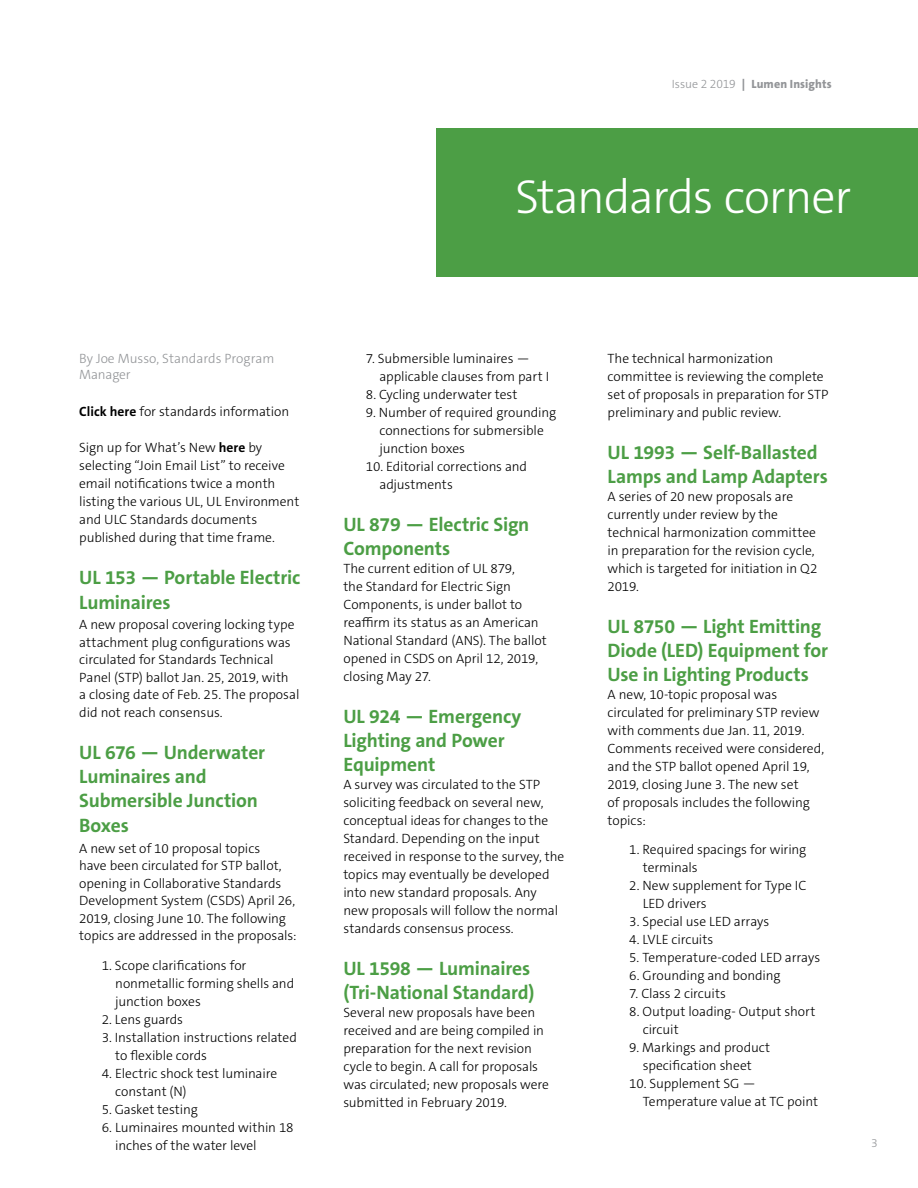
<style>
.page{position:relative;width:918px;height:1188px;background:#fff}
.page>*{position:absolute;margin:0;border:0;box-sizing:border-box;transform-origin:0 0}
.t1{font:300 48px "The Sans C5";letter-spacing:-.03em;color:#fff}
.t2{font:700 19.5px/24px "The Sans C5";letter-spacing:-.01em;color:#4c9e45}
.t3{font:300 13.5px/18px "The Sans C5";letter-spacing:-.005em;color:#000}
.t4{font:300 13.5px/16.5px "The Sans C5";color:#939598}
.t5{font:800 12px "The Sans C5";letter-spacing:.01em;color:#939598}
.t6{font:300 12px "The Sans C5";color:#939598}
.s1{font-weight:300}
.s2{font-family:"The Sans Os F"}
.s3{font-weight:700}
</style>
<div class="page">
<div style="left:436px;top:128px;width:482px;height:149px;background:#4c9e45"></div>
<p class="t5" style="left:672px;top:77px;width:161px"><span class="s1">Issue 2 2019</span> | Lumen Insights</p>
<h1 class="t1" style="left:515px;top:166px;width:338px">Standards corner</h1>
<p class="t4" style="left:79px;top:350px;width:197px">By Joe Musso, <span class="s2">S</span>tandards <span class="s2">P</span>rogram<br><span class="s2">M</span>anager</p>
<p class="t3" style="left:79px;top:402px;width:212px"><span class="s3">Click here</span> for standards information</p>
<p class="t3" style="left:79px;top:438px;width:222px">Sign up for What’s New <span class="s3">here</span> by selecting “Join Email List” to receive email notifications twice a month listing the various UL, UL Environment and ULC Standards documents published during that time frame.</p>
<h2 class="t2" style="left:79px;top:564px;width:223px;line-height:25.3px">UL 153 — Portable Electric<br>Luminaires</h2>
<p class="t3" style="left:79px;top:616px;width:222px;line-height:17.5px">A new proposal covering locking type attachment plug configurations was circulated for Standards Technical Panel (STP) ballot Jan. 25, 2019, with<br>a closing date of Feb. 25. The proposal did not reach consensus.</p>
<h2 class="t2" style="left:79px;top:740px;width:187px;line-height:24.5px">UL 676 — Underwater<br>Luminaires and<br>Submersible Junction<br>Boxes</h2>
<p class="t3" style="left:79px;top:839px;width:219px;line-height:17.5px">A new set of 10 proposal topics<br>have been circulated for STP ballot, opening in Collaborative Standards Development System (CSDS) April 26, 2019, closing June 10. The following topics are addressed in the proposals:</p>
<p class="t3" style="left:115px;top:956px;width:181px;text-indent:-14px">1. Scope clarifications for nonmetallic forming shells and junction boxes</p>
<p class="t3" style="left:102px;top:1010px;width:83px">2. Lens guards</p>
<p class="t3" style="left:115px;top:1028px;width:183px;text-indent:-14px">3. Installation instructions related to flexible cords</p>
<p class="t3" style="left:115px;top:1064px;width:163px;text-indent:-14px">4. Electric shock test luminaire constant (N)</p>
<p class="t3" style="left:102px;top:1100px;width:98px">5. Gasket testing</p>
<p class="t3" style="left:115px;top:1118px;width:180px;text-indent:-14px">6. Luminaires mounted within 18 inches of the water level</p>
<p class="t3" style="left:379px;top:350px;width:171px;text-indent:-14px">7. Submersible luminaires — applicable clauses from part I</p>
<p class="t3" style="left:366px;top:386px;width:153px">8. Cycling underwater test</p>
<p class="t3" style="left:379px;top:404px;width:178px;text-indent:-14px">9. Number of required grounding connections for submersible junction boxes</p>
<p class="t3" style="left:379px;top:458px;width:149px;text-indent:-14px">10. Editorial corrections and adjustments</p>
<h2 class="t2" style="left:343px;top:513px;width:187px">UL 879 — Electric Sign<br>Components</h2>
<p class="t3" style="left:343px;top:560px;width:205px">The current edition of UL 879,<br>the Standard for Electric Sign<br>Components, is under ballot to reaffirm its status as an American<br>National Standard (ANS). The ballot opened in CSDS on April 12, 2019, closing May 27.</p>
<h2 class="t2" style="left:343px;top:705px;width:179px">UL 924 — Emergency<br>Lighting and Power<br>Equipment</h2>
<p class="t3" style="left:343px;top:776px;width:222px">A survey was circulated to the STP soliciting feedback on several new, conceptual ideas for changes to the Standard. Depending on the input received in response to the survey, the topics may eventually be developed into new standard proposals. Any new proposals will follow the normal standards consensus process.</p>
<h2 class="t2" style="left:343px;top:957px;width:193px">UL 1598 — Luminaires (Tri-National Standard)</h2>
<p class="t3" style="left:343px;top:1004px;width:207px">Several new proposals have been received and are being compiled in preparation for the next revision cycle to begin. A call for proposals was circulated; new proposals were submitted in February 2019.</p>
<p class="t3" style="left:608px;top:350px;width:223px">The technical harmonization committee is reviewing the complete set of proposals in preparation for STP preliminary and public review.</p>
<h2 class="t2" style="left:608px;top:441px;width:222px">UL 1993 — Self-Ballasted<br>Lamps and Lamp Adapters</h2>
<p class="t3" style="left:608px;top:488px;width:211px">A series of 20 new proposals are currently under review by the technical harmonization committee in preparation for the revision cycle, which is targeted for initiation in Q2<br>2019.</p>
<h2 class="t2" style="left:608px;top:615px;width:222px">UL 8750 — Light Emitting<br>Diode (LED) Equipment for<br>Use in Lighting Products</h2>
<p class="t3" style="left:608px;top:686px;width:218px">A new, 10-topic proposal was circulated for preliminary STP review with comments due Jan. 11, 2019.<br>Comments received were considered, and the STP ballot opened April 19,<br>2019, closing June 3. The new set<br>of proposals includes the following topics:</p>
<p class="t3" style="left:643px;top:841px;width:165px;text-indent:-14px">1. Required spacings for wiring terminals</p>
<p class="t3" style="left:643px;top:877px;width:165px;text-indent:-14px">2. New supplement for Type IC<br>LED drivers</p>
<p class="t3" style="left:629px;top:913px;width:142px">3. Special use LED arrays</p>
<p class="t3" style="left:629px;top:931px;width:86px">4. LVLE circuits</p>
<p class="t3" style="left:629px;top:949px;width:192px">5. Temperature-coded LED arrays</p>
<p class="t3" style="left:629px;top:967px;width:153px">6. Grounding and bonding</p>
<p class="t3" style="left:629px;top:985px;width:98px">7. Class 2 circuits</p>
<p class="t3" style="left:643px;top:1003px;width:174px;text-indent:-14px">8. Output loading- Output short circuit</p>
<p class="t3" style="left:629px;top:1039px;width:143px;text-align:center">9. Markings and product specification sheet</p>
<p class="t3" style="left:643px;top:1075px;width:177px;text-indent:-14px">10. Supplement SG —<br>Temperature value at TC point</p>
<p class="t6" style="left:871px;top:1136px;width:8px">3</p>
</div>
